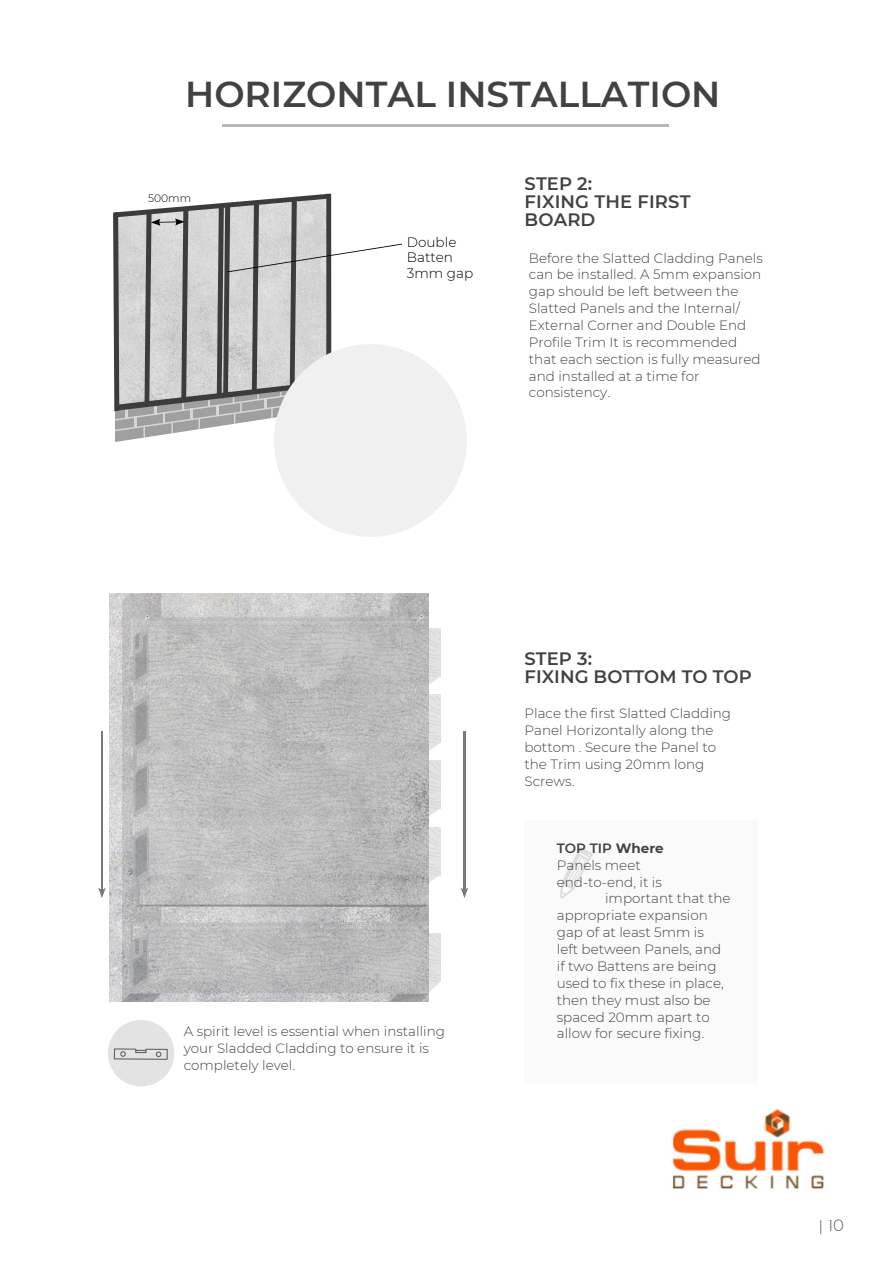
<style>
.page{position:relative;width:893px;height:1264px;background:#fff}
.page>*{position:absolute;margin:0;border:0;box-sizing:border-box;transform-origin:0 0}
.t1{font:600 36px "Montserrat";color:#424241}
.t2{font:600 18px/18px "Montserrat";letter-spacing:.005em;color:#424241}
.t3{font:300 16.5px "Montserrat";color:#575756}
.t4{font:300 13.5px/16.8px "Montserrat";color:#424241}
.t5{font:300 13.5px/15.8px "Montserrat";color:#000}
.t6{font:600 13.5px "Montserrat";color:#424241}
.t7{font:300 10.8px "Montserrat";color:#000}
.s1{font-weight:700}
</style>
<div class="page">
<img style="left:109px;top:593px;width:13px;height:408px">
<div style="left:524px;top:821px;width:233px;height:263px;background:#fafafa"></div>
<svg style="left:560px;top:847px;width:33px;height:51px"></svg>
<hr style="left:101px;top:731px;width:2px;height:159px;background:#000">
<svg style="left:98px;top:887px;width:8px;height:11px"></svg>
<hr style="left:463px;top:731px;width:2px;height:159px;background:#000">
<svg style="left:460px;top:887px;width:8px;height:11px"></svg>
<hr style="left:222px;top:124px;width:446px;height:2px;background:#b8b7b7">
<div style="left:274px;top:344px;width:192px;height:193px;background:#f0f0f0;border-radius:50%"></div>
<svg style="left:108px;top:1020px;width:66px;height:67px"></svg>
<svg style="left:113px;top:194px;width:289px;height:248px"></svg>
<svg style="left:122px;top:593px;width:318px;height:409px;background:#bebdbe"></svg>
<img style="left:672px;top:1109px;width:152px;height:80px">
<h1 class="t1" style="left:185px;top:72px;width:536px">HORIZONTAL INSTALLATION</h1>
<p class="t7" style="left:148px;top:192px;width:45px">500mm</p>
<p class="t5" style="left:407px;top:234px;width:68px">Double<br>Batten<br>3mm gap</p>
<h2 class="t2" style="left:524px;top:175px;width:167px">STEP 2:<br>FIXING THE FIRST<br>BOARD</h2>
<p class="t4" style="left:529px;top:249px;width:235px">Before the Slatted Cladding Panels can be installed. A 5mm expansion gap should be left between the<br>Slatted Panels and the Internal/<br>External Corner and Double End<br>Profile Trim It is recommended that each section is fully measured and installed at a time for consistency.</p>
<p class="t4" style="left:184px;top:1023px;width:263px">A spirit level is essential when installing your Sladded Cladding to ensure it is completely level.</p>
<h2 class="t2" style="left:524px;top:649px;width:229px">STEP 3:<br>FIXING BOTTOM TO TOP</h2>
<p class="t4" style="left:524px;top:705px;width:208px">Place the first Slatted Cladding<br>Panel Horizontally along the bottom . Secure the Panel to the Trim using 20mm long<br>Screws.</p>
<p class="t6" style="left:556px;top:839px;width:108px">TOP TIP <span class="s1">Where</span></p>
<p class="t4" style="left:556px;top:856px;width:85px">Panels meet</p>
<p class="t4" style="left:556px;top:873px;width:106px">end-to-end, it is</p>
<p class="t4" style="left:605px;top:890px;width:127px">important that the</p>
<p class="t4" style="left:556px;top:907px;width:152px">appropriate expansion</p>
<p class="t4" style="left:556px;top:924px;width:148px">gap of at least 5mm is</p>
<p class="t4" style="left:556px;top:940px;width:166px">left between Panels, and</p>
<p class="t4" style="left:556px;top:957px;width:161px">if two Battens are being</p>
<p class="t4" style="left:556px;top:974px;width:168px">used to fix these in place,</p>
<p class="t4" style="left:556px;top:991px;width:155px">then they must also be</p>
<p class="t4" style="left:556px;top:1008px;width:154px">spaced 20mm apart to</p>
<p class="t4" style="left:556px;top:1025px;width:149px">allow for secure fixing.</p>
<p class="t3" style="left:818px;top:1214px;width:27px">| 10</p>
</div>
